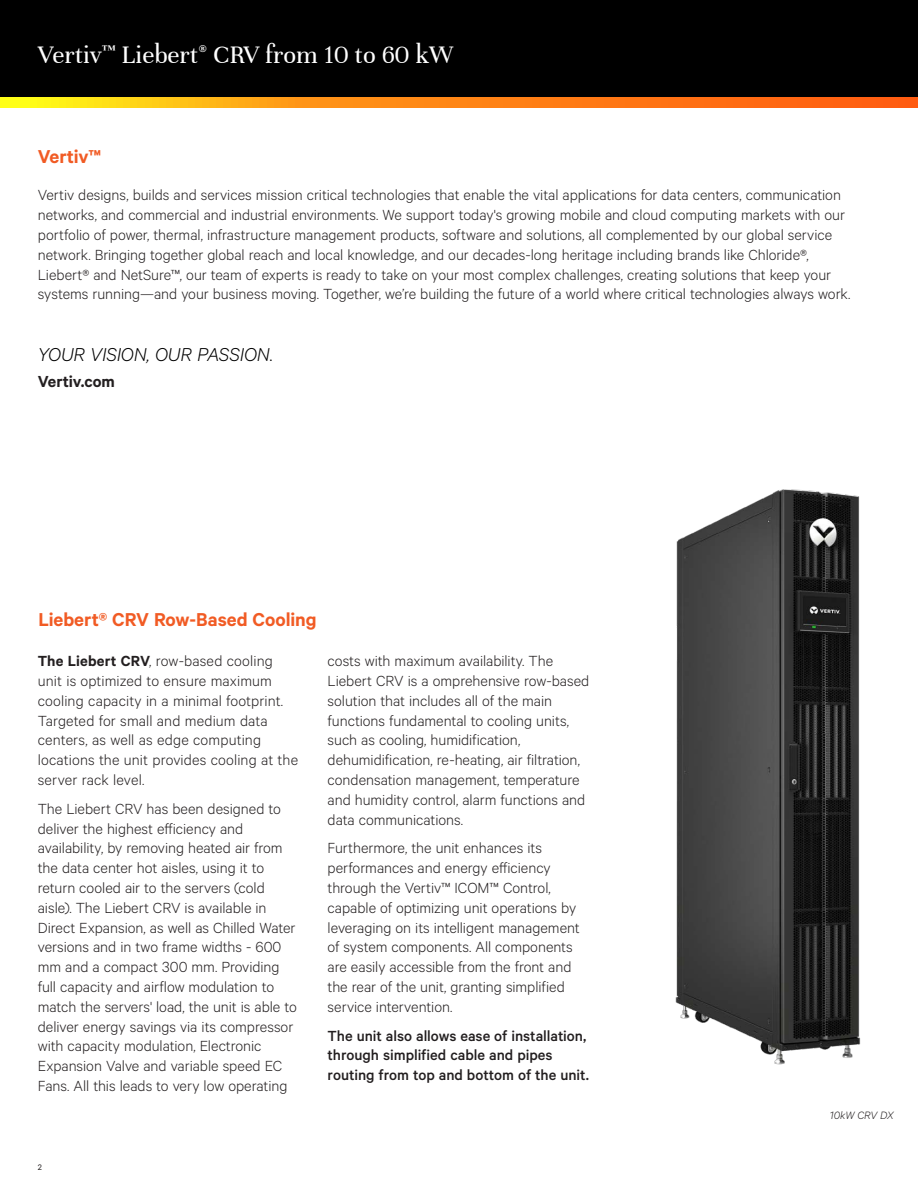
<style>
.page{position:relative;width:918px;height:1188px;background:#fff}
.page>*{position:absolute;margin:0;border:0;box-sizing:border-box;transform-origin:0 0}
.t1{font:27px "Unna";color:#fff}
.Vertiv_Orange_Main_H{font:600 21px "Calibre";color:#f15b24}
.Vertiv_Bullets{font:italic 300 21px "Calibre";letter-spacing:-.005em;color:#000}
.Vertiv_Heading{font:600 18px "Calibre";color:#231f20}
.Vertiv_Body_Text{font:300 16.5px/19.8px "Calibre";color:#231f20}
.Vertiv_Body_Text-2{font:500 16.5px/19.8px "Calibre";letter-spacing:-.005em;color:#231f20}
.t2{font:italic 300 12px "Calibre";letter-spacing:-.005em;color:#231f20}
.t3{font:9px "Calibre";color:#231f20}
.s1{font-weight:600}
</style>
<div class="page">
<div style="left:0;top:0;width:918px;height:108px;background:#000"></div>
<svg style="left:0;top:98px;width:918px;height:10px;background:#ff9314"></svg>
<img style="left:675px;top:489px;width:186px;height:576px">
<h1 class="t1" style="left:38px;top:39px;width:417px">Vertiv<sup>™</sup> Liebert<sup>®</sup> CRV from 10 to 60 kW</h1>
<p class="Vertiv_Orange_Main_H" style="left:38px;top:144px;width:65px">Vertiv™</p>
<p class="Vertiv_Body_Text" style="left:38px;top:185px;width:814px">Vertiv designs, builds and services mission critical technologies that enable the vital applications for data centers, communication networks, and commercial and industrial environments. We support today's growing mobile and cloud computing markets with our portfolio of power, thermal, infrastructure management products, software and solutions, all complemented by our global service network. Bringing together global reach and local knowledge, and our decades-long heritage including brands like Chloride®, Liebert® and NetSure™, our team of experts is ready to take on your most complex challenges, creating solutions that keep your systems running—and your business moving. Together, we’re building the future of a world where critical technologies always work.</p>
<p class="Vertiv_Bullets" style="left:38px;top:343px;width:237px">YOUR VISION, OUR PASSION.</p>
<p class="Vertiv_Heading" style="left:38px;top:371px;width:79px">Vertiv.com</p>
<p class="Vertiv_Orange_Main_H" style="left:38px;top:607px;width:280px">Liebert® CRV Row-Based Cooling</p>
<p class="Vertiv_Body_Text" style="left:38px;top:651px;width:262px"><span class="s1">The Liebert CRV</span>, row-based cooling unit is optimized to ensure maximum cooling capacity in a minimal footprint.<br>Targeted for small and medium data centers, as well as edge computing locations the unit provides cooling at the server rack level.</p>
<p class="Vertiv_Body_Text" style="left:38px;top:798px;width:261px">The Liebert CRV has been designed to deliver the highest efficiency and availability, by removing heated air from the data center hot aisles, using it to return cooled air to the servers (cold aisle). The Liebert CRV is available in Direct Expansion, as well as Chilled Water versions and in two frame widths - 600 mm and a compact 300 mm. Providing full capacity and airflow modulation to match the servers' load, the unit is able to deliver energy savings via its compressor with capacity modulation, Electronic Expansion Valve and variable speed EC Fans. All this leads to very low operating</p>
<p class="Vertiv_Body_Text" style="left:328px;top:651px;width:263px">costs with maximum availability. The Liebert CRV is a omprehensive row-based solution that includes all of the main functions fundamental to cooling units, such as cooling, humidification, dehumidification, re-heating, air filtration, condensation management, temperature and humidity control, alarm functions and data communications.</p>
<p class="Vertiv_Body_Text" style="left:328px;top:838px;width:254px">Furthermore, the unit enhances its performances and energy efficiency through the Vertiv™ ICOM™ Control, capable of optimizing unit operations by leveraging on its intelligent management of system components. All components are easily accessible from the front and the rear of the unit, granting simplified service intervention.</p>
<p class="Vertiv_Body_Text-2" style="left:328px;top:1025px;width:263px">The unit also allows ease of installation, through simplified cable and pipes routing from top and bottom of the unit.</p>
<p class="t3" style="left:38px;top:1162px;width:6px">2</p>
<p class="t2" style="left:830px;top:1108px;width:65px">10kW CRV DX</p>
</div>
